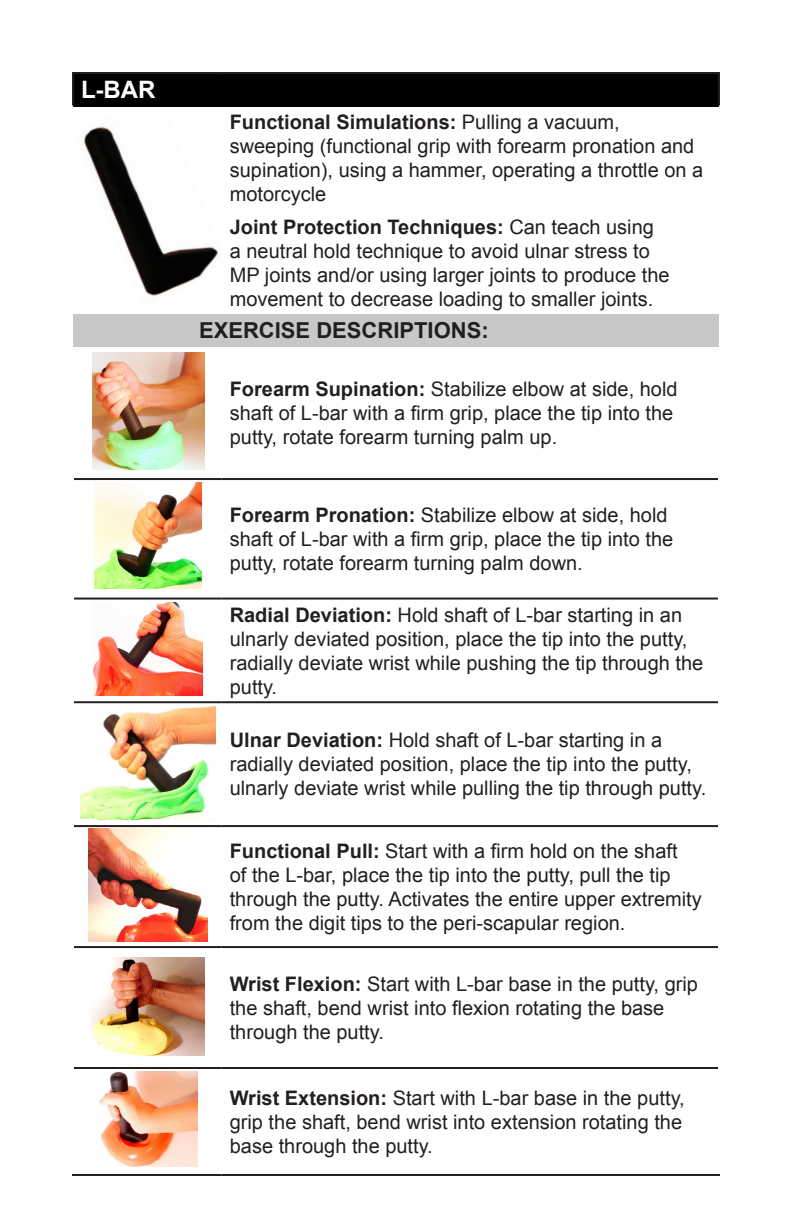
<style>
.page{position:relative;width:792px;height:1224px;background:#fff}
.page>*{position:absolute;margin:0;border:0;box-sizing:border-box;transform-origin:0 0}
.t1{font:700 24px "Arial";color:#fff}
.t2{font:700 22px "Arial";color:#231f20}
.t3{font:20px/24px "Arial";color:#231f20}
.s1{font-weight:700}
</style>
<div class="page">
<img style="left:72px;top:105px;width:157px;height:191px">
<div style="left:73px;top:73px;width:646px;height:33px;background:#000"></div>
<div style="left:73px;top:314px;width:646px;height:32px;background:#c7c8ca"></div>
<hr style="left:72px;top:72px;width:150px;height:2px;background:#231f20">
<hr style="left:72px;top:74px;width:2px;height:31px;background:#231f20">
<hr style="left:222px;top:72px;width:498px;height:2px;background:#231f20">
<hr style="left:718px;top:74px;width:2px;height:31px;background:#231f20">
<hr style="left:74px;top:478px;width:148px;height:2px;background:#231f20">
<hr style="left:222px;top:478px;width:496px;height:2px;background:#231f20">
<hr style="left:74px;top:598px;width:148px;height:2px;background:#231f20">
<hr style="left:222px;top:598px;width:496px;height:2px;background:#231f20">
<hr style="left:74px;top:701px;width:148px;height:2px;background:#231f20">
<hr style="left:222px;top:701px;width:496px;height:2px;background:#231f20">
<hr style="left:74px;top:825px;width:148px;height:2px;background:#231f20">
<hr style="left:222px;top:825px;width:496px;height:2px;background:#231f20">
<hr style="left:74px;top:946px;width:148px;height:2px;background:#231f20">
<hr style="left:222px;top:946px;width:496px;height:2px;background:#231f20">
<hr style="left:74px;top:1067px;width:148px;height:2px;background:#231f20">
<hr style="left:222px;top:1067px;width:496px;height:2px;background:#231f20">
<hr style="left:72px;top:1174px;width:150px;height:2px;background:#231f20">
<hr style="left:222px;top:1174px;width:498px;height:2px;background:#231f20">
<img style="left:95px;top:482px;width:107px;height:107px">
<img style="left:92px;top:353px;width:112px;height:117px">
<img style="left:89px;top:828px;width:118px;height:113px">
<img style="left:94px;top:603px;width:108px;height:92px">
<img style="left:81px;top:706px;width:134px;height:113px">
<img style="left:99px;top:1071px;width:99px;height:96px">
<img style="left:92px;top:958px;width:113px;height:98px">
<p class="t1" style="left:81px;top:74px;width:76px">L-BAR</p>
<p class="t3" style="left:230px;top:110px;width:475px"><span class="s1">Functional Simulations:</span> Pulling a vacuum, sweeping (functional grip with forearm pronation and supination), using a hammer, operating a throttle on a motorcycle</p>
<p class="t3" style="left:230px;top:215px;width:441px"><span class="s1">Joint Protection Techniques:</span> Can teach using a neutral hold technique to avoid ulnar stress to MP joints and/or using larger joints to produce the movement to decrease loading to smaller joints.</p>
<p class="t2" style="left:199px;top:316px;width:291px">EXERCISE DESCRIPTIONS:</p>
<p class="t3" style="left:230px;top:377px;width:449px"><span class="s1">Forearm Supination:</span> Stabilize elbow at side, hold shaft of L-bar with a firm grip, place the tip into the putty, rotate forearm turning palm up.</p>
<p class="t3" style="left:230px;top:503px;width:445px"><span class="s1">Forearm Pronation:</span> Stabilize elbow at side, hold shaft of L-bar with a firm grip, place the tip into the putty, rotate forearm turning palm down.</p>
<p class="t3" style="left:230px;top:603px;width:475px"><span class="s1">Radial Deviation:</span> Hold shaft of L-bar starting in an ulnarly deviated position, place the tip into the putty, radially deviate wrist while pushing the tip through the putty.</p>
<p class="t3" style="left:230px;top:729px;width:478px"><span class="s1">Ulnar Deviation:</span> Hold shaft of L-bar starting in a radially deviated position, place the tip into the putty, ulnarly deviate wrist while pulling the tip through putty.</p>
<p class="t3" style="left:230px;top:839px;width:474px"><span class="s1">Functional Pull:</span> Start with a firm hold on the shaft<br>of the L-bar, place the tip into the putty, pull the tip through the putty. Activates the entire upper extremity from the digit tips to the peri-scapular region.</p>
<p class="t3" style="left:230px;top:972px;width:470px"><span class="s1">Wrist Flexion:</span> Start with L-bar base in the putty, grip the shaft, bend wrist into flexion rotating the base through the putty.</p>
<p class="t3" style="left:230px;top:1086px;width:456px"><span class="s1">Wrist Extension:</span> Start with L-bar base in the putty, grip the shaft, bend wrist into extension rotating the base through the putty.</p>
</div>
